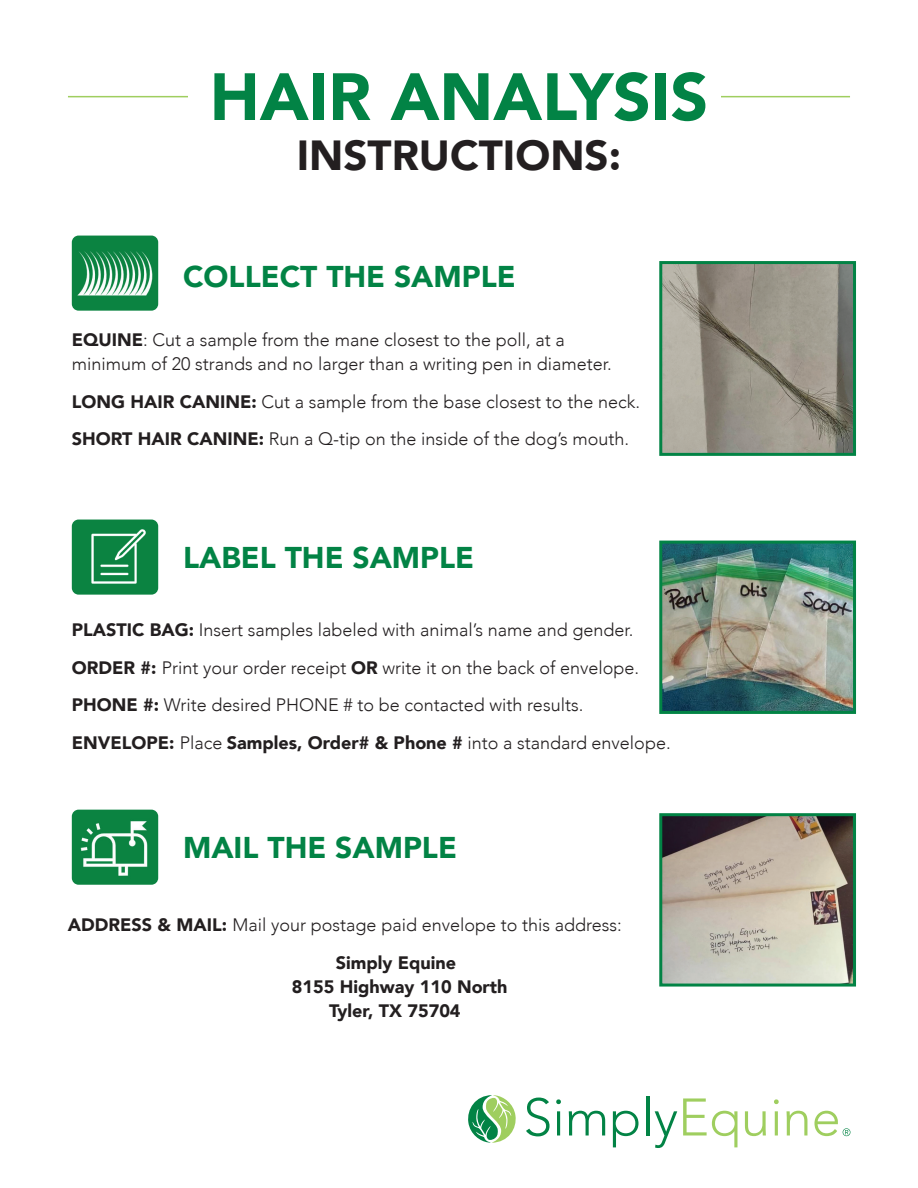
<style>
.page{position:relative;width:918px;height:1188px;background:#fff}
.page>*{position:absolute;margin:0;border:0;box-sizing:border-box;transform-origin:0 0}
.t1{font:900 66px "Avenir";color:#028345}
.t2{font:900 42px "Avenir";color:#231f20}
.t3{font:900 30px "Avenir";color:#028345}
.t4{font:300 18px/37.5px "Avenir";color:#231f20}
.t5{font:900 18px/24px "Avenir";color:#231f20;text-align:center}
.s1{font-weight:900}
</style>
<div class="page">
<hr style="left:68px;top:96px;width:782px;height:1px;background:#9fce5f">
<div style="left:188px;top:54px;width:532px;height:76px;background:#fff"></div>
<svg style="left:526px;top:1098px;width:24px;height:38px"></svg>
<svg style="left:556px;top:1099px;width:5px;height:36px"></svg>
<svg style="left:569px;top:1111px;width:36px;height:24px"></svg>
<svg style="left:613px;top:1111px;width:25px;height:36px"></svg>
<hr style="left:646px;top:1096px;width:3px;height:39px;background:#028345">
<svg style="left:655px;top:1111px;width:22px;height:37px"></svg>
<svg style="left:683px;top:1098px;width:54px;height:49px"></svg>
<svg style="left:745px;top:1111px;width:21px;height:25px"></svg>
<svg style="left:774px;top:1099px;width:5px;height:36px"></svg>
<svg style="left:787px;top:1111px;width:20px;height:24px"></svg>
<svg style="left:814px;top:1111px;width:36px;height:25px"></svg>
<svg style="left:468px;top:1095px;width:48px;height:48px"></svg>
<img style="left:72px;top:520px;width:86px;height:75px">
<img style="left:72px;top:236px;width:86px;height:75px">
<img style="left:72px;top:810px;width:86px;height:75px">
<img style="left:663px;top:545px;width:189px;height:165px">
<div style="left:659px;top:541px;width:197px;height:173px;border:3px solid #028345"></div>
<img style="left:663px;top:265px;width:189px;height:187px">
<div style="left:659px;top:261px;width:197px;height:195px;border:3px solid #028345"></div>
<img style="left:663px;top:817px;width:189px;height:166px">
<div style="left:659px;top:813px;width:197px;height:174px;border:3px solid #028345"></div>
<h1 class="t1" style="left:210px;top:40px;width:500px">HAIR ANALYSIS</h1>
<h2 class="t2" style="left:297px;top:120px;width:326px">INSTRUCTIONS:</h2>
<h3 class="t3" style="left:183px;top:250px;width:334px">COLLECT THE SAMPLE</h3>
<p class="t4" style="left:72px;top:328px;width:542px;line-height:24px"><span class="s1">EQUINE</span>: Cut a sample from the mane closest to the poll, at a minimum of 20 strands and no larger than a writing pen in diameter.</p>
<p class="t4" style="left:72px;top:383px;width:570px"><span class="s1">LONG HAIR CANINE:</span> Cut a sample from the base closest to the neck.<br><span class="s1">SHORT HAIR CANINE:</span> Run a Q-tip on the inside of the dog’s mouth.</p>
<h3 class="t3" style="left:183px;top:532px;width:293px">LABEL THE SAMPLE</h3>
<p class="t4" style="left:72px;top:612px;width:600px"><span class="s1">PLASTIC BAG:</span> Insert samples labeled with animal’s name and gender.<br><span class="s1">ORDER #:</span> Print your order receipt <span class="s1">OR</span> write it on the back of envelope.<br><span class="s1">PHONE #:</span> Write desired PHONE # to be contacted with results.<br><span class="s1">ENVELOPE:</span> Place <span class="s1">Samples, Order# &amp; Phone #</span> into a standard envelope.</p>
<h3 class="t3" style="left:183px;top:822px;width:275px">MAIL THE SAMPLE</h3>
<p class="t4" style="left:336px;top:906px;width:287px;text-indent:-268px"><span class="s1">ADDRESS &amp; MAIL:</span> Mail your postage paid envelope to this address:<br><span class="s1">Simply Equine</span></p>
<p class="t5" style="left:292px;top:974px;width:217px">8155 Highway 110 North<br>Tyler, TX 75704</p>
</div>
